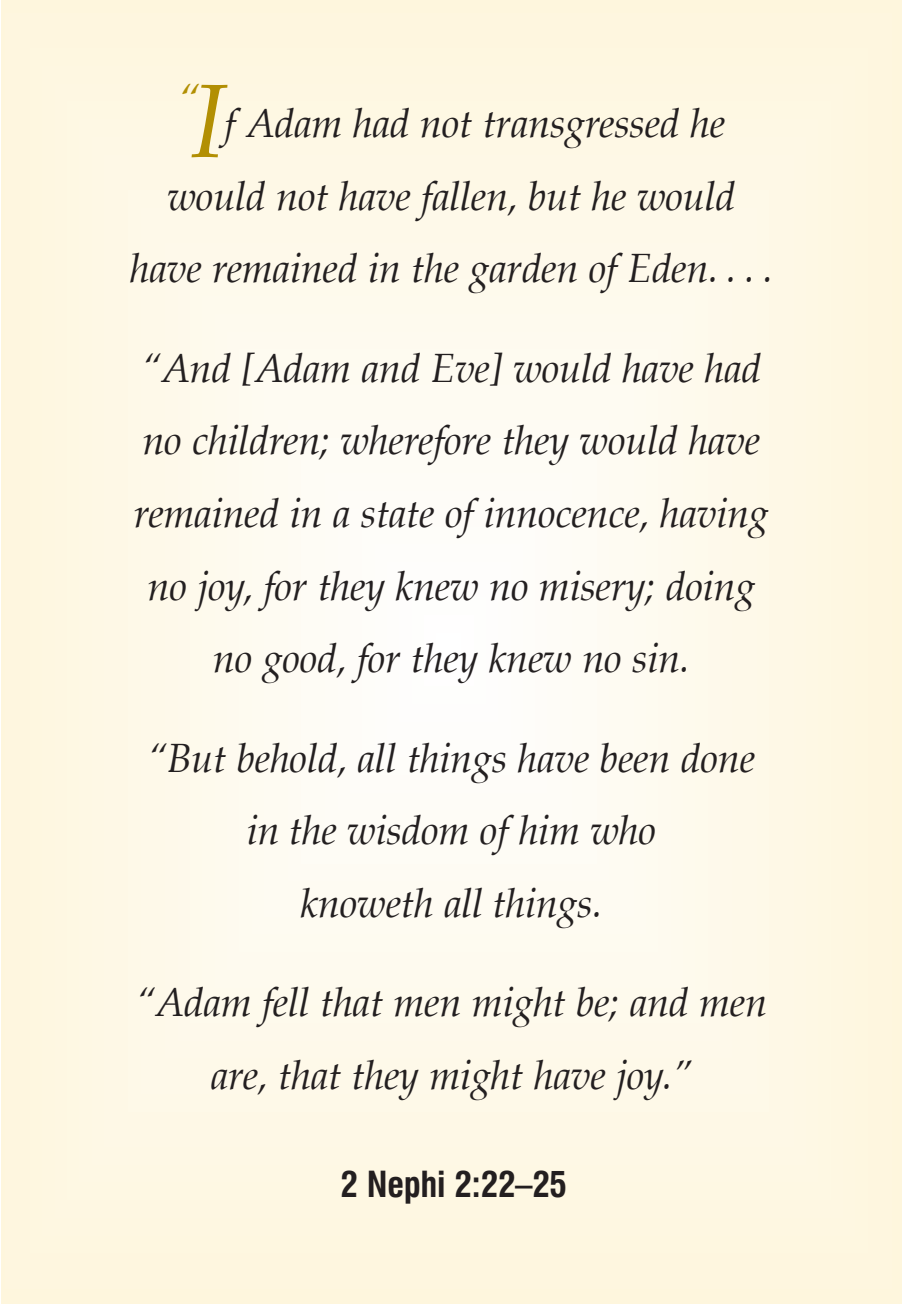
<style>
.page{position:relative;width:903px;height:1305px;background:#fff}
.page>*{position:absolute;margin:0;border:0;box-sizing:border-box;transform-origin:0 0}
.t1{font:italic 105px "Palatino";color:#b28f03}
.t2{font:italic 45px "Palatino";color:#b28f03}
.t3{font:italic 40px/72.5px "Palatino";letter-spacing:-.01em;color:#231f20;text-align:center}
.t4{font:700 condensed 35px "Swiss 721 BT";letter-spacing:-.01em;color:#231f20}
</style>
<div class="page">
<div style="left:1px;top:0;width:900px;height:1303px;background:#fef6dd"></div>
<div style="left:43px;top:66px;width:811px;height:1168px;background:#fef7e1"></div>
<div style="left:92px;top:137px;width:713px;height:1027px;background:#fef8e5"></div>
<div style="left:141px;top:208px;width:615px;height:885px;background:#fef9e9"></div>
<div style="left:203px;top:296px;width:491px;height:708px;background:#fefaed"></div>
<div style="left:252px;top:367px;width:393px;height:566px;background:#fefbf1"></div>
<div style="left:301px;top:438px;width:295px;height:425px;background:#fefcf5"></div>
<div style="left:362px;top:526px;width:173px;height:248px;background:#fefdf9"></div>
<div style="left:424px;top:615px;width:49px;height:71px;background:#fffefe"></div>
<h1 class="t1" style="left:190px;top:33px;width:36px">I</h1>
<p class="t2" style="left:177px;top:63px;width:24px">“</p>
<p class="t3" style="left:224px;top:87px;width:502px">f Adam had not transgressed he</p>
<p class="t3" style="left:167px;top:159px;width:569px">would not have fallen, but he would</p>
<p class="t3" style="left:130px;top:232px;width:644px">have remained in the garden of Eden. . . .</p>
<p class="t3" style="left:134px;top:331px;width:636px">“And [Adam and Eve] would have had no children; wherefore they would have remained in a state of innocence, having no joy, for they knew no misery; doing no good, for they knew no sin.</p>
<p class="t3" style="left:147px;top:721px;width:609px">“But behold, all things have been done in the wisdom of him who<br>knoweth all things.</p>
<p class="t3" style="left:136px;top:965px;width:633px">“Adam fell that men might be; and men are, that they might have joy.”</p>
<p class="t4" style="left:340px;top:1169px;width:228px">2 Nephi 2:22–25</p>
</div>
